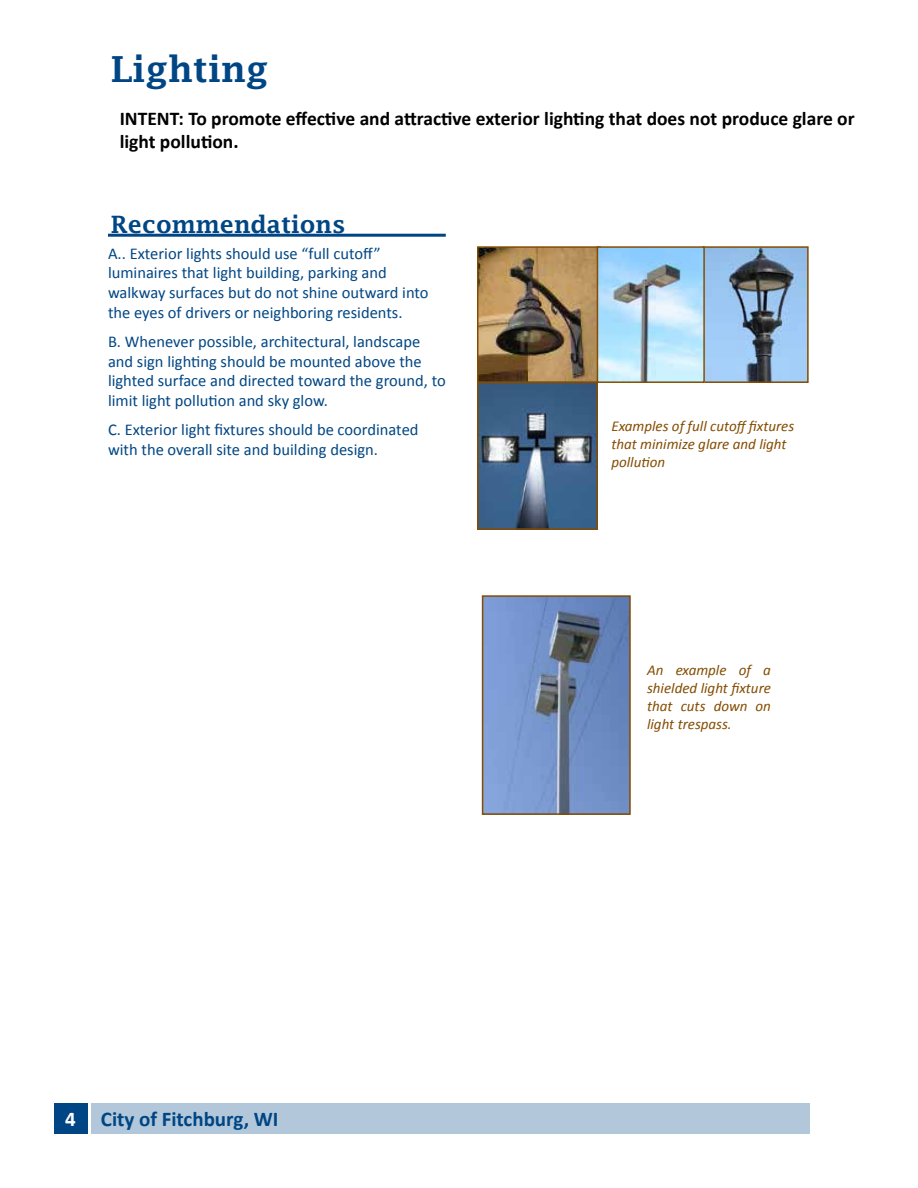
<style>
.page{position:relative;width:918px;height:1188px;background:#fff}
.page>*{position:absolute;margin:0;border:0;box-sizing:border-box;transform-origin:0 0}
.t1{font:600 36px "Lucida Fax";color:#004684}
.t2{font:600 24px "Lucida Fax";color:#004684}
.t3{font:700 21px "Calibri";color:#004684}
.t4{font:700 19.5px/23.4px "Calibri";color:#000}
.t5{font:16.5px/19.8px "Calibri";color:#004684}
.t6{font:italic 15px/18px "Calibri";color:#844c00}
.s1{color:#fff}
</style>
<div class="page">
<div style="left:54px;top:1103px;width:33px;height:31px;background:#004684"></div>
<div style="left:92px;top:1103px;width:718px;height:31px;background:#b3c7da"></div>
<svg style="left:111px;top:233px;width:234px;height:1px"></svg>
<hr style="left:108px;top:234px;width:338px;height:3px;background:#004684">
<img style="left:480px;top:249px;width:117px;height:131px">
<div style="left:477px;top:246px;width:124px;height:137px;border:2px solid #844c00"></div>
<img style="left:705px;top:249px;width:101px;height:131px">
<div style="left:702px;top:246px;width:107px;height:137px;border:2px solid #844c00"></div>
<svg style="left:600px;top:249px;width:102px;height:131px;background:#aed4eb"></svg>
<div style="left:597px;top:246px;width:108px;height:137px;border:2px solid #844c00"></div>
<img style="left:485px;top:598px;width:143px;height:214px">
<div style="left:482px;top:595px;width:149px;height:220px;border:2px solid #844c00"></div>
<img style="left:480px;top:385px;width:115px;height:142px">
<div style="left:477px;top:382px;width:121px;height:148px;border:2px solid #844c00"></div>
<h1 class="t1" style="left:111px;top:48px;width:159px">Lighting</h1>
<p class="t4" style="left:120px;top:107px;width:737px">INTENT: To promote effective and attractive exterior lighting that does not produce glare or light pollution.</p>
<h2 class="t2" style="left:111px;top:211px;width:236px">Recommendations</h2>
<p class="t5" style="left:108px;top:243px;width:322px">A.. Exterior lights should use “full cutoff” luminaires that light building, parking and walkway surfaces but do not shine outward into the eyes of drivers or neighboring residents.</p>
<p class="t5" style="left:108px;top:332px;width:339px">B. Whenever possible, architectural, landscape and sign lighting should be mounted above the lighted surface and directed toward the ground, to limit light pollution and sky glow.</p>
<p class="t5" style="left:108px;top:420px;width:312px">C. Exterior light fixtures should be coordinated with the overall site and building design.</p>
<p class="t3" style="left:65px;top:1106px;width:215px"><span class="s1">4</span> City of Fitchburg, WI</p>
<p class="t6" style="left:611px;top:417px;width:184px">Examples of full cutoff fixtures that minimize glare and light pollution</p>
<p class="t6" style="left:647px;top:660px;width:125px;text-align:justify">An example of a shielded light fixture that cuts down on light trespass.</p>
</div>
